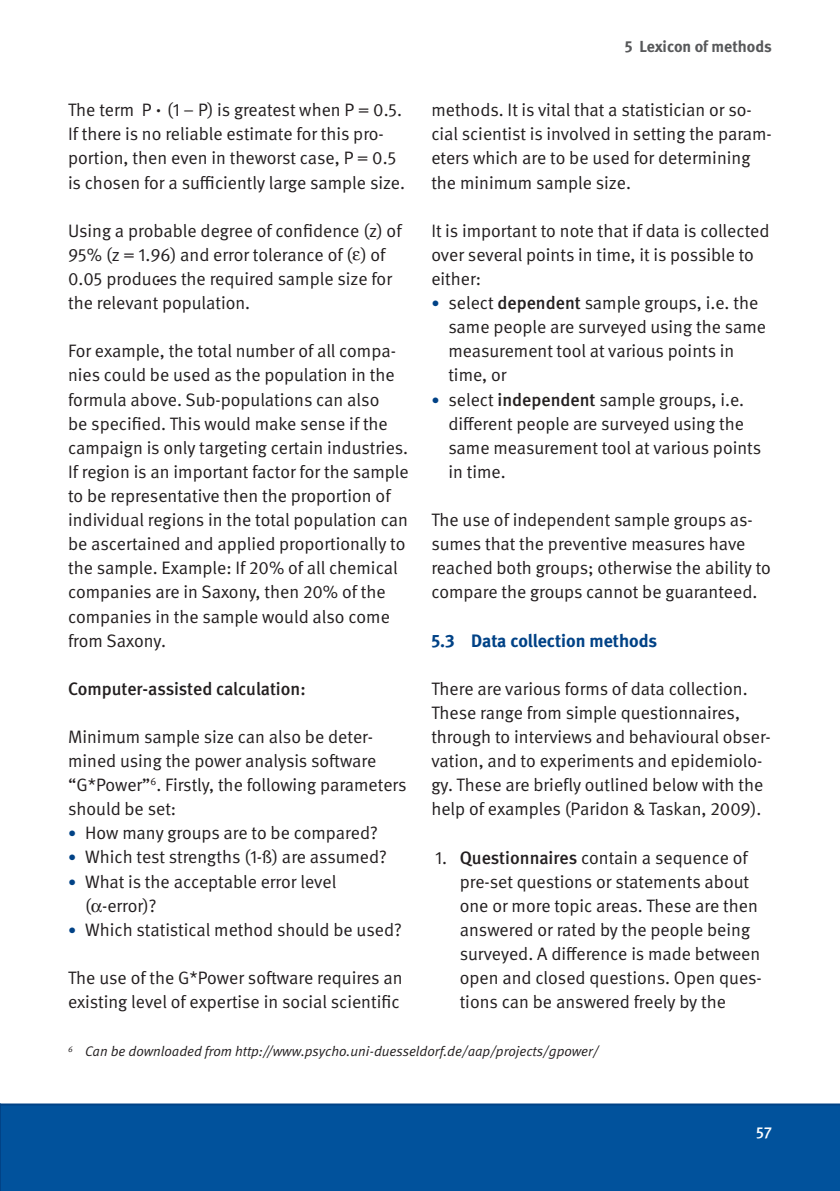
<style>
.page{position:relative;width:840px;height:1191px;background:#fff}
.page>*{position:absolute;margin:0;border:0;box-sizing:border-box;transform-origin:0 0}
.t1{font:18px/24.2px "DGUV Meta";color:#231f20}
.t2{font:500 18px "DGUV Meta";letter-spacing:-.005em;color:#231f20}
.t3{font:700 18px "DGUV Meta";color:#014286}
.t4{font:700 18px "DGUV Meta";color:#231f20}
.t5{font:700 16px "DGUV Meta";color:#57585a}
.t6{font:500 16px "DGUV Meta";color:#fff}
.t7{font:italic 14px "DGUV Meta";color:#231f20}
.s1{font-size:16px;color:#014286}
.s2{font-weight:500}
</style>
<div class="page">
<div style="left:1px;top:1103px;width:838px;height:88px;background:#01529c"></div>
<svg style="left:0;top:1103px;width:1px;height:88px"></svg>
<p class="t5" style="left:624px;top:37px;width:149px">5 Lexicon of methods</p>
<p class="t1" style="left:68px;top:98px;width:338px">The term P (1 – P) is greatest when P = 0.5.<br>If there is no reliable estimate for this pro&shy;portion, then even in theworst case, P = 0.5 is chosen for a sufficiently large sample size.</p>
<p class="t1" style="left:68px;top:219px;width:335px">Using a probable degree of confidence (z) of 95% (z = 1.96) and error tolerance of ( ) of 0.05 produces the required sample size for the relevant population.</p>
<p class="t1" style="left:68px;top:339px;width:342px">For example, the total number of all compa&shy;nies could be used as the population in the formula above. Sub-populations can also<br>be specified. This would make sense if the campaign is only targeting certain industries.<br>If region is an important factor for the sample to be representative then the proportion of individual regions in the total population can be ascertained and applied proportionally to the sample. Example: If 20% of all chemical companies are in Saxony, then 20% of the companies in the sample would also come from Saxony.</p>
<p class="t2" style="left:68px;top:678px;width:239px">Computer-assisted calculation:</p>
<p class="t1" style="left:68px;top:725px;width:340px">Minimum sample size can also be deter&shy;mined using the power analysis software “G*Power”<sup>6</sup>. Firstly, the following parameters should be set:</p>
<p class="t1" style="left:68px;top:821px;width:311px"><span class="s1">•</span> How many groups are to be compared?</p>
<p class="t1" style="left:68px;top:845px;width:320px"><span class="s1">•</span> Which test strengths (1-ß) are assumed?</p>
<p class="t1" style="left:85px;top:869px;width:252px;text-indent:-17px"><span class="s1">•</span> What is the acceptable error level ( -error)?</p>
<p class="t1" style="left:68px;top:918px;width:335px"><span class="s1">•</span> Which statistical method should be used?</p>
<p class="t1" style="left:68px;top:966px;width:336px">The use of the G*Power software requires an existing level of expertise in social scientific</p>
<p class="t1" style="left:431px;top:98px;width:342px">methods. It is vital that a statistician or so&shy;cial scientist is involved in setting the param&shy;eters which are to be used for determining the minimum sample size.</p>
<p class="t1" style="left:431px;top:219px;width:339px">It is important to note that if data is collected over several points in time, it is possible to either:</p>
<p class="t1" style="left:448px;top:291px;width:319px;text-indent:-17px"><span class="s1">•</span> select <span class="s2">dependent</span> sample groups, i.e. the same people are surveyed using the same measurement tool at various points in time, or</p>
<p class="t1" style="left:448px;top:387px;width:314px;text-indent:-17px"><span class="s1">•</span> select <span class="s2">independent</span> sample groups, i.e. different people are surveyed using the same measurement tool at various points in time.</p>
<p class="t1" style="left:431px;top:508px;width:341px">The use of independent sample groups as&shy;sumes that the preventive measures have reached both groups; otherwise the ability to compare the groups cannot be guaranteed.</p>
<p class="t3" style="left:431px;top:629px;width:227px">5.3 Data collection methods</p>
<p class="t1" style="left:431px;top:677px;width:341px">There are various forms of data collection.<br>These range from simple questionnaires, through to interviews and behavioural obser&shy;vation, and to experiments and epidemiolo&shy;gy. These are briefly outlined below with the help of examples (Paridon &amp; Taskan, 2009).</p>
<p class="t1" style="left:459px;top:845px;width:303px;text-indent:-24px">1. <span class="s2">Questionnaires</span> contain a sequence of pre-set questions or statements about one or more topic areas. These are then answered or rated by the people being surveyed. A difference is made between open and closed questions. Open ques&shy;tions can be answered freely by the</p>
<p class="t7" style="left:68px;top:1043px;width:532px"><sup>6</sup> Can be downloaded from http://www.psycho.uni-duesseldorf.de/aap/projects/gpower/</p>
<p class="t4" style="left:156px;top:95px;width:6px">.</p>
<p class="t4" style="left:156px;top:264px;width:6px">.</p>
<p class="t6" style="left:755px;top:1123px;width:17px">57</p>
</div>
